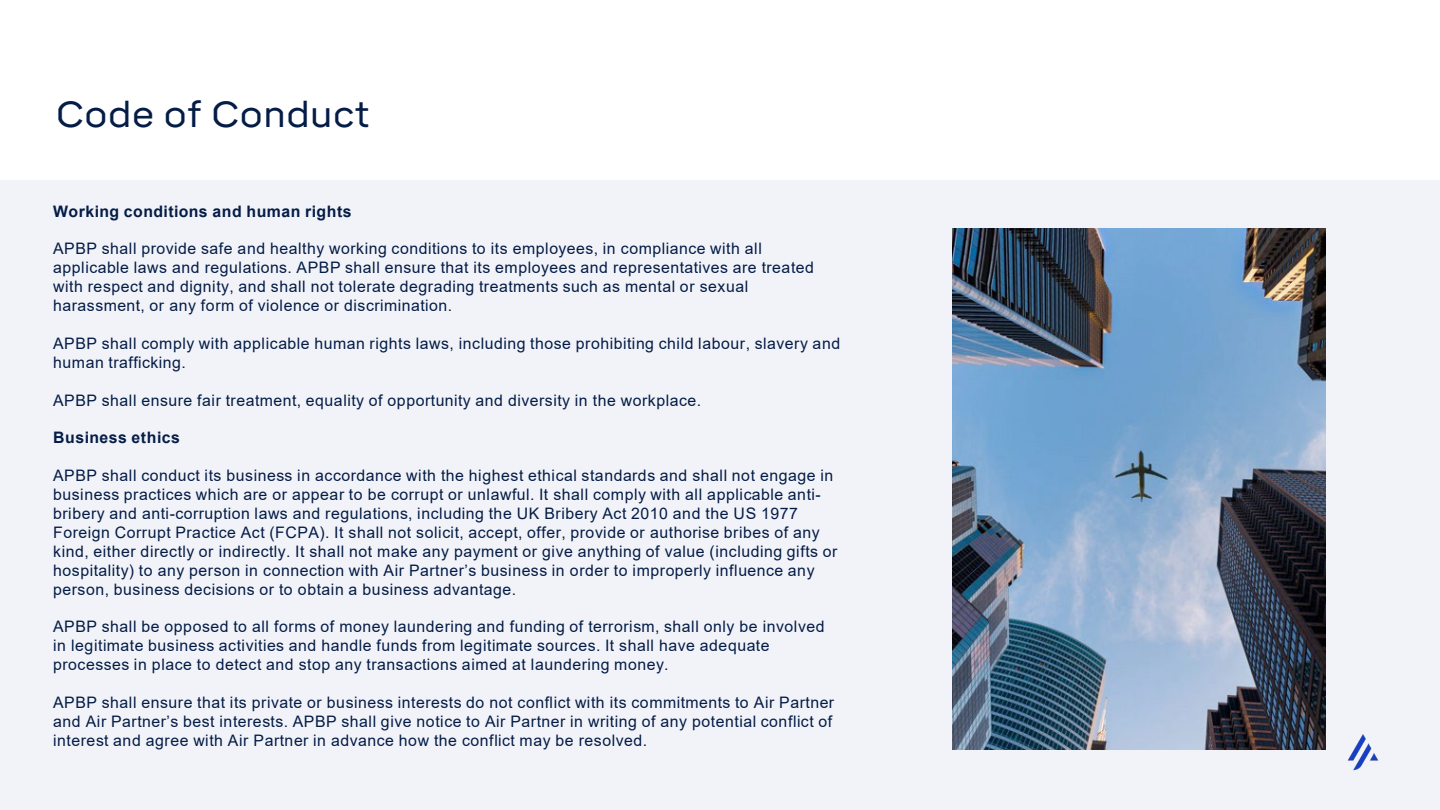
<style>
.page{position:relative;width:1440px;height:810px;background:#fff}
.page>*{position:absolute;margin:0;border:0;box-sizing:border-box;transform-origin:0 0}
.t1{font:36px "Mikro";letter-spacing:.015em;color:#041c46}
.t2{font:15.9px/18.9px "Arial";letter-spacing:.035em;color:#041c46}
.t3{font:700 15.9px "Arial";letter-spacing:.03em;color:#041c46}
</style>
<div class="page">
<div style="left:0;top:180px;width:1440px;height:630px;background:#f1f3f8"></div>
<img style="left:1347px;top:734px;width:32px;height:37px">
<img style="left:953px;top:229px;width:373px;height:521px">
<p class="t1" style="left:56px;top:93px;width:315px">Code of Conduct</p>
<p class="t3" style="left:53px;top:200px;width:300px">Working conditions and human rights</p>
<p class="t2" style="left:53px;top:239px;width:762px">APBP shall provide safe and healthy working conditions to its employees, in compliance with all applicable laws and regulations. APBP shall ensure that its employees and representatives are treated with respect and dignity, and shall not tolerate degrading treatments such as mental or sexual harassment, or any form of violence or discrimination.</p>
<p class="t2" style="left:53px;top:334px;width:789px">APBP shall comply with applicable human rights laws, including those prohibiting child labour, slavery and human trafficking.</p>
<p class="t2" style="left:53px;top:390px;width:649px">APBP shall ensure fair treatment, equality of opportunity and diversity in the workplace.</p>
<p class="t3" style="left:53px;top:427px;width:128px">Business ethics</p>
<p class="t2" style="left:53px;top:466px;width:786px">APBP shall conduct its business in accordance with the highest ethical standards and shall not engage in business practices which are or appear to be corrupt or unlawful. It shall comply with all applicable anti&shy;bribery and anti-corruption laws and regulations, including the UK Bribery Act 2010 and the US 1977<br>Foreign Corrupt Practice Act (FCPA). It shall not solicit, accept, offer, provide or authorise bribes of any kind, either directly or indirectly. It shall not make any payment or give anything of value (including gifts or hospitality) to any person in connection with Air Partner’s business in order to improperly influence any person, business decisions or to obtain a business advantage.</p>
<p class="t2" style="left:53px;top:617px;width:773px">APBP shall be opposed to all forms of money laundering and funding of terrorism, shall only be involved in legitimate business activities and handle funds from legitimate sources. It shall have adequate processes in place to detect and stop any transactions aimed at laundering money.</p>
<p class="t2" style="left:53px;top:693px;width:783px">APBP shall ensure that its private or business interests do not conflict with its commitments to Air Partner and Air Partner’s best interests. APBP shall give notice to Air Partner in writing of any potential conflict of interest and agree with Air Partner in advance how the conflict may be resolved.</p>
</div>
